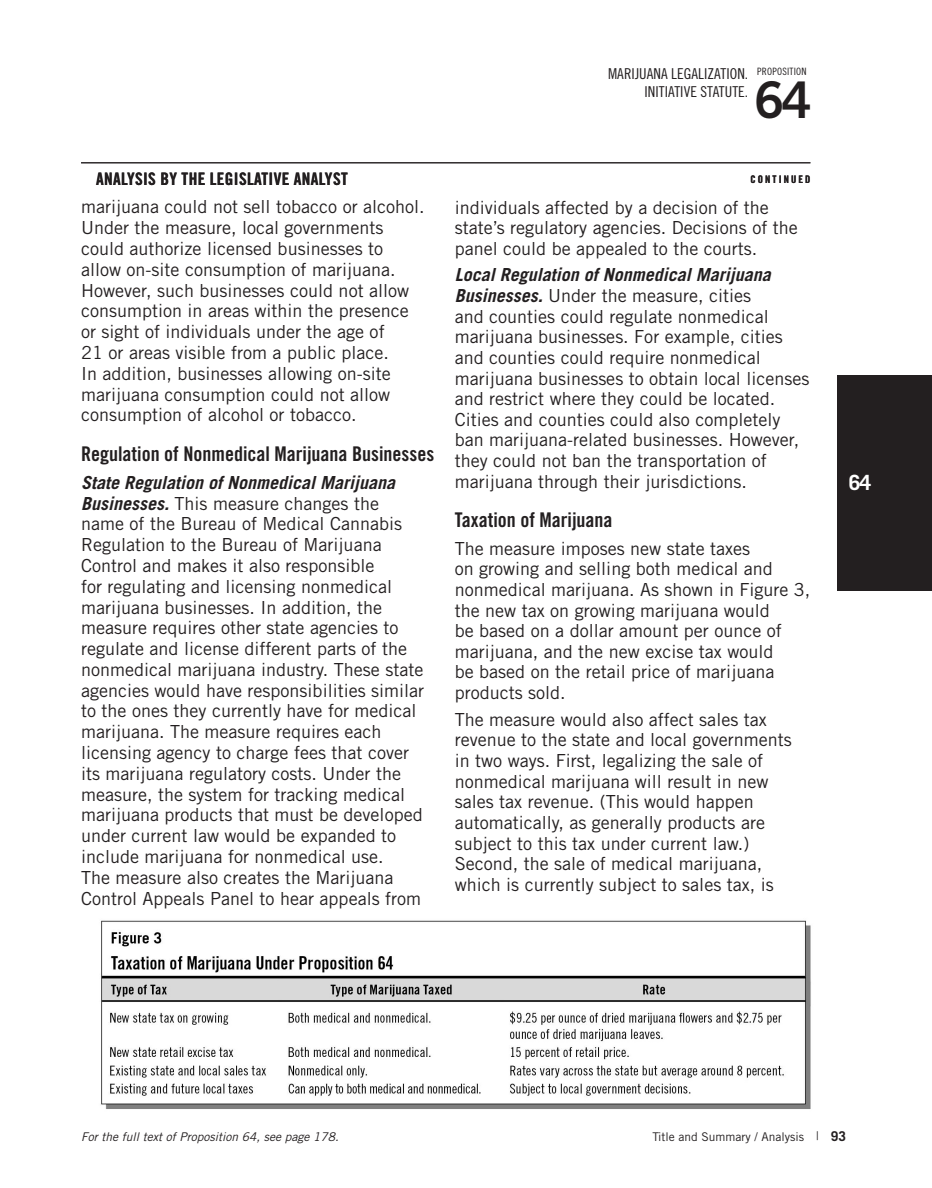
<style>
.page{position:relative;width:932px;height:1188px;background:#fff}
.page>*{position:absolute;margin:0;border:0;box-sizing:border-box;transform-origin:0 0}
.t1{font:50.7px "Trade Gothic Bold Two";color:#231f20}
.t2{font:700 21px "Trade Gothic";color:#fff}
.t3{font:20.25px "Trade Gothic Bold Cond Twenty";color:#231f20}
.t4{font:18px/20.9px "Trade Gothic";color:#231f20}
.t5{font:17.25px "Trade Gothic Bold Cond Twenty";letter-spacing:.02em;color:#231f20}
.t6{font:15px/18.3px "Trade Gothic Cond Eighteen";letter-spacing:.005em;color:#231f20;text-align:right}
.t7{font:italic 12px "Trade Gothic";color:#231f20}
.t8{font:12px "Trade Gothic";color:#231f20}
.t9{font:10.5px "Trade Gothic Bold Cond Twenty";letter-spacing:.2em;color:#231f20}
.t10{font:10.2px "Trade Gothic Cond Eighteen";letter-spacing:.02em;color:#231f20}
.s1{font-weight:700;font-style:italic}
.s2{font-weight:700;font-size:13.5px}
</style>
<div class="page">
<div style="left:837px;top:375px;width:95px;height:216px;background:#231f20"></div>
<hr style="left:81px;top:162px;width:729px;height:1px;background:#231f20">
<img style="left:101px;top:920px;width:710px;height:189px">
<p class="t6" style="left:608px;top:65px;width:142px">MARIJUANA LEGALIZATION.<br>INITIATIVE STATUTE.</p>
<p class="t10" style="left:757px;top:66px;width:51px">PROPOSITION</p>
<h1 class="t1" style="left:754px;top:68px;width:59px">64</h1>
<p class="t5" style="left:96px;top:168px;width:253px">ANALYSIS BY THE LEGISLATIVE ANALYST</p>
<p class="t9" style="left:750px;top:173px;width:61px">CONTINUED</p>
<p class="t4" style="left:81px;top:196px;width:345px">marijuana could not sell tobacco or alcohol.<br>Under the measure, local governments could authorize licensed businesses to allow on-site consumption of marijuana.<br>However, such businesses could not allow consumption in areas within the presence or sight of individuals under the age of<br>21 or areas visible from a public place.<br>In addition, businesses allowing on-site marijuana consumption could not allow consumption of alcohol or tobacco.</p>
<p class="t3" style="left:81px;top:442px;width:355px">Regulation of Nonmedical Marijuana Businesses</p>
<p class="t4" style="left:81px;top:472px;width:344px"><span class="s1">State Regulation of Nonmedical Marijuana Businesses.</span> This measure changes the name of the Bureau of Medical Cannabis Regulation to the Bureau of Marijuana Control and makes it also responsible<br>for regulating and licensing nonmedical marijuana businesses. In addition, the measure requires other state agencies to regulate and license different parts of the nonmedical marijuana industry. These state agencies would have responsibilities similar to the ones they currently have for medical marijuana. The measure requires each licensing agency to charge fees that cover its marijuana regulatory costs. Under the measure, the system for tracking medical marijuana products that must be developed under current law would be expanded to include marijuana for nonmedical use.<br>The measure also creates the Marijuana Control Appeals Panel to hear appeals from</p>
<p class="t4" style="left:454px;top:197px;width:344px">individuals affected by a decision of the state’s regulatory agencies. Decisions of the panel could be appealed to the courts.</p>
<p class="t4" style="left:454px;top:264px;width:356px"><span class="s1">Local Regulation of Nonmedical Marijuana Businesses.</span> Under the measure, cities<br>and counties could regulate nonmedical marijuana businesses. For example, cities and counties could require nonmedical marijuana businesses to obtain local licenses and restrict where they could be located.<br>Cities and counties could also completely ban marijuana-related businesses. However, they could not ban the transportation of marijuana through their jurisdictions.</p>
<p class="t3" style="left:454px;top:508px;width:159px">Taxation of Marijuana</p>
<p class="t4" style="left:454px;top:538px;width:357px">The measure imposes new state taxes<br>on growing and selling both medical and nonmedical marijuana. As shown in Figure 3, the new tax on growing marijuana would<br>be based on a dollar amount per ounce of marijuana, and the new excise tax would<br>be based on the retail price of marijuana products sold.</p>
<p class="t4" style="left:454px;top:709px;width:338px">The measure would also affect sales tax revenue to the state and local governments in two ways. First, legalizing the sale of nonmedical marijuana will result in new sales tax revenue. (This would happen automatically, as generally products are subject to this tax under current law.)<br>Second, the sale of medical marijuana, which is currently subject to sales tax, is</p>
<p class="t2" style="left:848px;top:470px;width:24px">64</p>
<p class="t7" style="left:81px;top:1130px;width:259px">For the full text of Proposition 64, see page 178.</p>
<p class="t8" style="left:652px;top:1130px;width:195px">Title and Summary / Analysis | <span class="s2">93</span></p>
</div>
